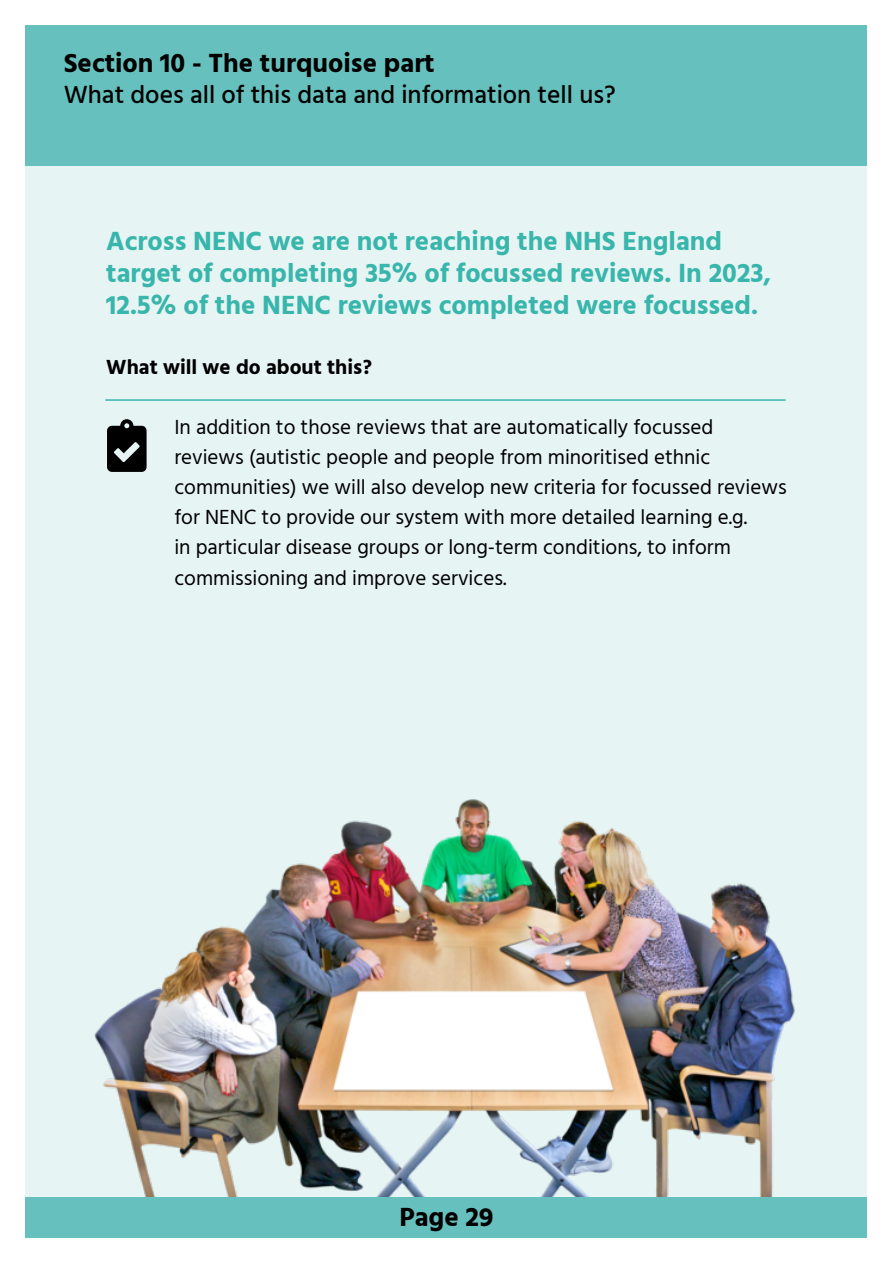
<style>
.page{position:relative;width:893px;height:1263px;background:#fff}
.page>*{position:absolute;margin:0;border:0;box-sizing:border-box;transform-origin:0 0}
.t1{font:700 27px/32.4px "Hind";color:#38b6ab}
.t2{font:700 27px "Hind";color:#000}
.t3{font:500 25.5px "Hind";color:#000}
.t4{font:21px/30px "Hind";color:#000}
.t5{font:700 21px "Hind";color:#000}
</style>
<div class="page">
<div style="left:26px;top:26px;width:841px;height:1211px;background:#e7f4f4"></div>
<img style="left:94px;top:799px;width:701px;height:398px">
<div style="left:26px;top:26px;width:841px;height:140px;background:#66c1be"></div>
<div style="left:26px;top:1197px;width:841px;height:40px;background:#66c1be"></div>
<svg style="left:107px;top:419px;width:40px;height:53px"></svg>
<hr style="left:105px;top:399px;width:681px;height:2px;background:#38b6ab">
<p class="t2" style="left:64px;top:47px;width:372px">Section 10 - The turquoise part</p>
<p class="t3" style="left:64px;top:77px;width:553px">What does all of this data and information tell us?</p>
<p class="t1" style="left:106px;top:224px;width:667px">Across NENC we are not reaching the NHS England target of completing 35% of focussed reviews. In 2023,<br>12.5% of the NENC reviews completed were focussed.</p>
<p class="t5" style="left:106px;top:355px;width:267px">What will we do about this?</p>
<p class="t4" style="left:174px;top:413px;width:614px">In addition to those reviews that are automatically focussed reviews (autistic people and people from minoritised ethnic communities) we will also develop new criteria for focussed reviews for NENC to provide our system with more detailed learning e.g.<br>in particular disease groups or long-term conditions, to inform commissioning and improve services.</p>
<p class="t2" style="left:399px;top:1200px;width:95px">Page 29</p>
</div>
